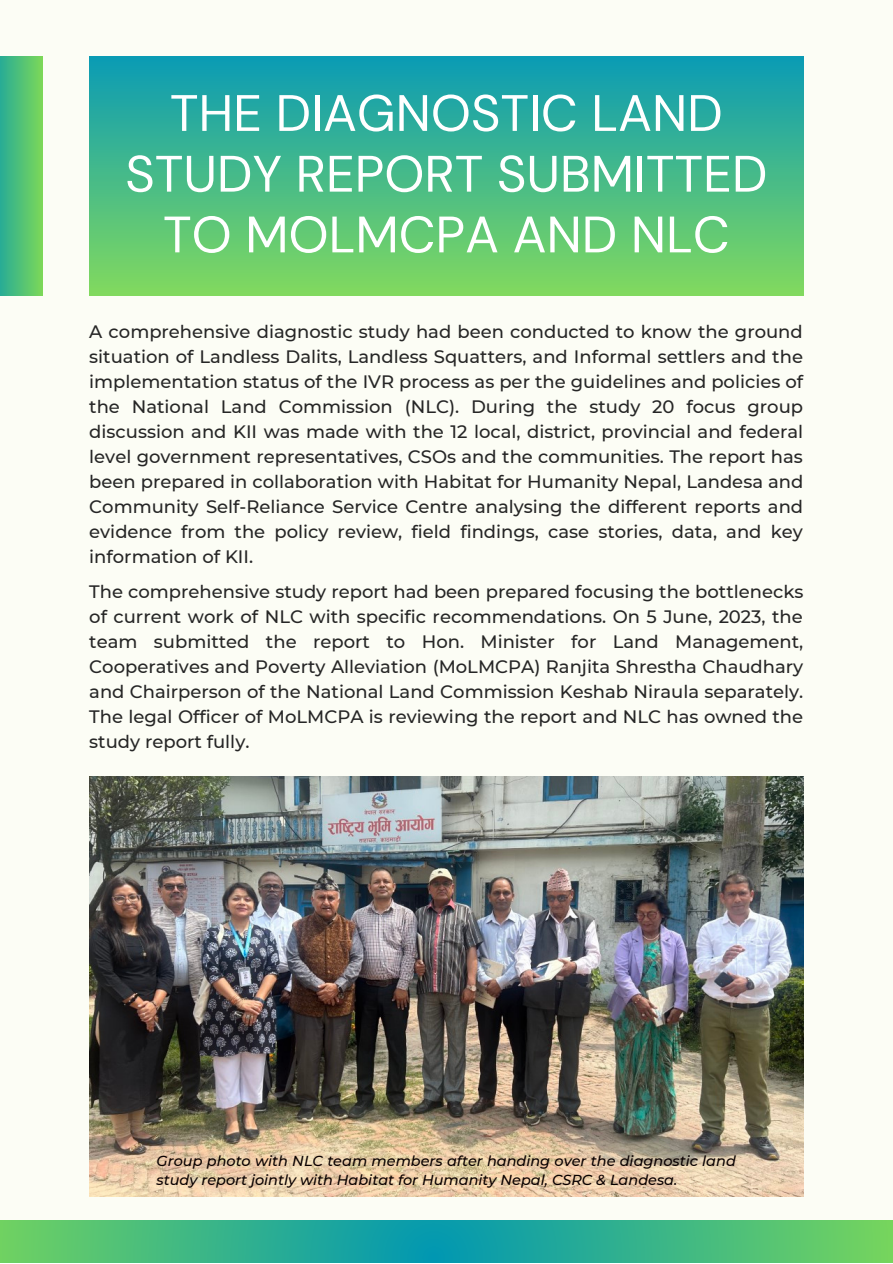
<style>
.page{position:relative;width:893px;height:1264px;background:#fff}
.page>*{position:absolute;margin:0;border:0;box-sizing:border-box;transform-origin:0 0}
.t1{font:51.15px/60.8px "DM Sans";color:#fff;text-align:center}
.t2{font:500 18px/25px "Montserrat";color:#262626;text-align:justify}
.t3{font:italic 500 14.4px/19px "Montserrat";color:#090000}
</style>
<div class="page">
<div style="left:0;top:0;width:892px;height:1262px;background:#fcfdf5"></div>
<div style="left:89px;top:56px;width:714px;height:239px;background:linear-gradient(to bottom,#0a9bb5,#81d95e)"></div>
<div style="left:0;top:56px;width:42px;height:239px;background:linear-gradient(to right,#28ac95,#78d65b)"></div>
<svg style="left:0;top:1220px;width:892px;height:42px;background:#39b588"></svg>
<img style="left:89px;top:776px;width:714px;height:420px">
<p class="t1" style="left:125px;top:83px;width:643px">THE DIAGNOSTIC LAND<br>STUDY REPORT SUBMITTED<br>TO MOLMCPA AND NLC</p>
<p class="t2" style="left:89px;top:319px;width:715px">A comprehensive diagnostic study had been conducted to know the ground situation of Landless Dalits, Landless Squatters, and Informal settlers and the implementation status of the IVR process as per the guidelines and policies of the National Land Commission (NLC). During the study 20 focus group discussion and KII was made with the 12 local, district, provincial and federal level government representatives, CSOs and the communities. The report has been prepared in collaboration with Habitat for Humanity Nepal, Landesa and Community Self-Reliance Service Centre analysing the different reports and evidence from the policy review, field findings, case stories, data, and key information of KII.</p>
<p class="t2" style="left:89px;top:579px;width:715px">The comprehensive study report had been prepared focusing the bottlenecks of current work of NLC with specific recommendations. On 5 June, 2023, the team submitted the report to Hon. Minister for Land Management, Cooperatives and Poverty Alleviation (MoLMCPA) Ranjita Shrestha Chaudhary and Chairperson of the National Land Commission Keshab Niraula separately.<br>The legal Officer of MoLMCPA is reviewing the report and NLC has owned the study report fully.</p>
<p class="t3" style="left:157px;top:1151px;width:580px">Group photo with NLC team members after handing over the diagnostic land study report jointly with Habitat for Humanity Nepal, CSRC &amp; Landesa.</p>
</div>
